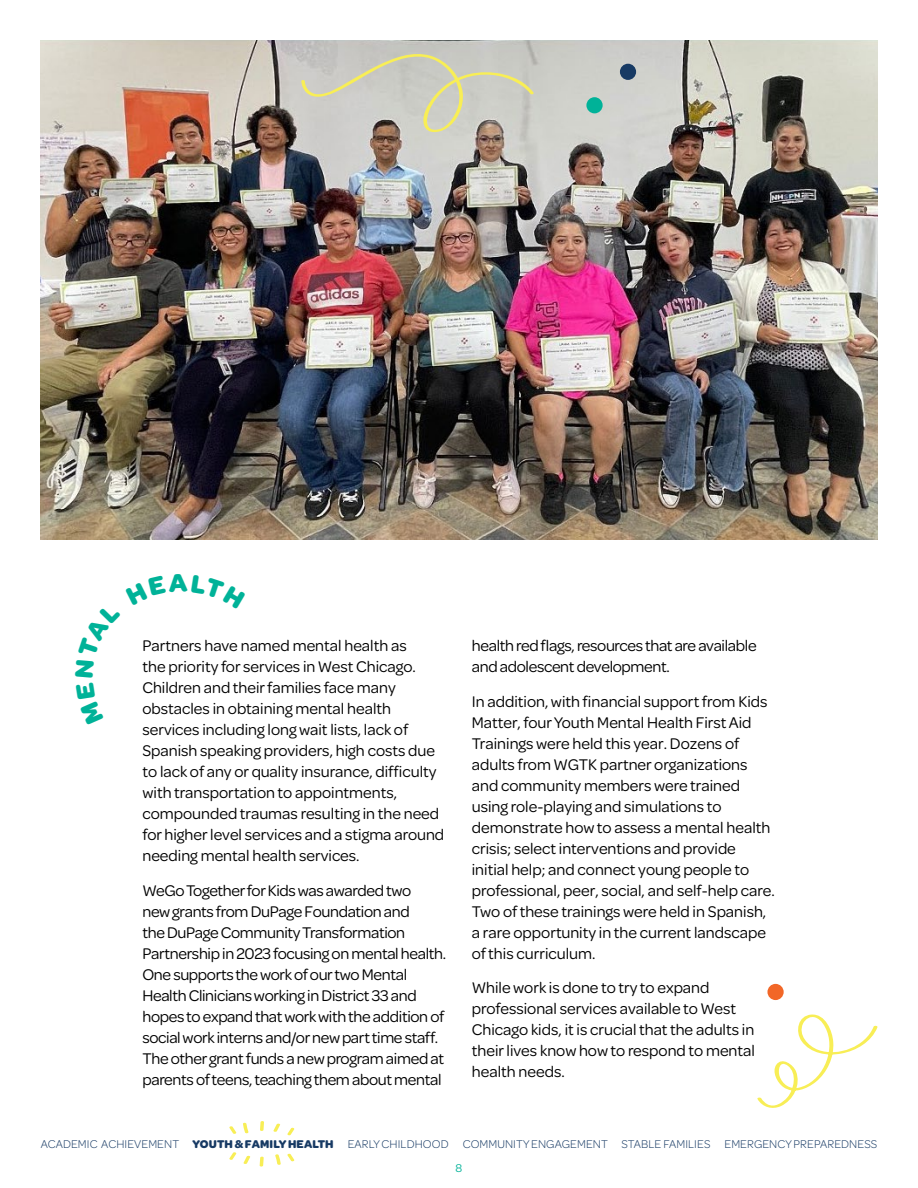
<style>
.page{position:relative;width:918px;height:1188px;background:#fff}
.page>*{position:absolute;margin:0;border:0;box-sizing:border-box;transform-origin:0 0}
.t1{font:16.5px/21px "Omnes";color:#000}
.t2{font:16.5px/21px "Omnes";letter-spacing:-.02em;color:#000}
.t3{font:300 12px/24.3px "Omnes";letter-spacing:.01em;color:#173a64;text-align:center}
.s1{font-weight:700}
.s2{font-weight:400;color:#00b298}
</style>
<div class="page">
<img style="left:40px;top:40px;width:838px;height:500px">
<svg style="left:243px;top:1122px;width:6px;height:12px"></svg>
<svg style="left:260px;top:1121px;width:4px;height:10px"></svg>
<svg style="left:273px;top:1123px;width:8px;height:9px"></svg>
<svg style="left:287px;top:1127px;width:8px;height:9px"></svg>
<svg style="left:229px;top:1126px;width:8px;height:8px"></svg>
<svg style="left:275px;top:1154px;width:6px;height:11px"></svg>
<svg style="left:260px;top:1156px;width:4px;height:11px"></svg>
<svg style="left:243px;top:1155px;width:8px;height:9px"></svg>
<svg style="left:229px;top:1152px;width:8px;height:8px"></svg>
<svg style="left:287px;top:1153px;width:8px;height:9px"></svg>
<div style="left:767px;top:984px;width:17px;height:16px;background:#f26727;border-radius:50%"></div>
<svg style="left:757px;top:1014px;width:121px;height:94px"></svg>
<svg style="left:301px;top:51px;width:234px;height:84px;background:#cac9bb"></svg>
<div style="left:586px;top:97px;width:17px;height:16px;background:#00b298;border-radius:50%"></div>
<div style="left:620px;top:64px;width:16px;height:16px;background:#173a64;border-radius:50%"></div>
<p class="t1" style="left:142px;top:634px;width:303px">Partners have named mental health as<br>the priority for services in West Chicago.<br>Children and their families face many obstacles in obtaining mental health services including long wait lists, lack of Spanish speaking providers, high costs due to lack of any or quality insurance, difficulty with transportation to appointments, compounded traumas resulting in the need for higher level services and a stigma around needing mental health services.</p>
<p class="t2" style="left:142px;top:879px;width:305px">WeGo Together for Kids was awarded two<br>new grants from DuPage Foundation and<br>the DuPage Community Transformation Partnership in 2023 focusing on mental health.<br>One supports the work of our two Mental Health Clinicians working in District 33 and hopes to expand that work with the addition of social work interns and/or new part time staff.<br>The other grant funds a new program aimed at parents of teens, teaching them about mental</p>
<p class="t2" style="left:472px;top:634px;width:286px">health red flags, resources that are available and adolescent development.</p>
<p class="t1" style="left:472px;top:690px;width:304px">In addition, with financial support from Kids Matter, four Youth Mental Health First Aid Trainings were held this year. Dozens of adults from WGTK partner organizations and community members were trained using role-playing and simulations to demonstrate how to assess a mental health crisis; select interventions and provide initial help; and connect young people to professional, peer, social, and self-help care.<br>Two of these trainings were held in Spanish, a rare opportunity in the current landscape of this curriculum.</p>
<p class="t1" style="left:472px;top:977px;width:285px">While work is done to try to expand professional services available to West Chicago kids, it is crucial that the adults in their lives know how to respond to mental health needs.</p>
<p class="t3" style="left:41px;top:1131px;width:838px">ACADEMIC ACHIEVEMENT <span class="s1">YOUTH &amp; FAMILY HEALTH</span> EARLY CHILDHOOD COMMUNITY ENGAGEMENT STABLE FAMILIES EMERGENCY PREPAREDNESS<br><span class="s2">8</span></p>
</div>
